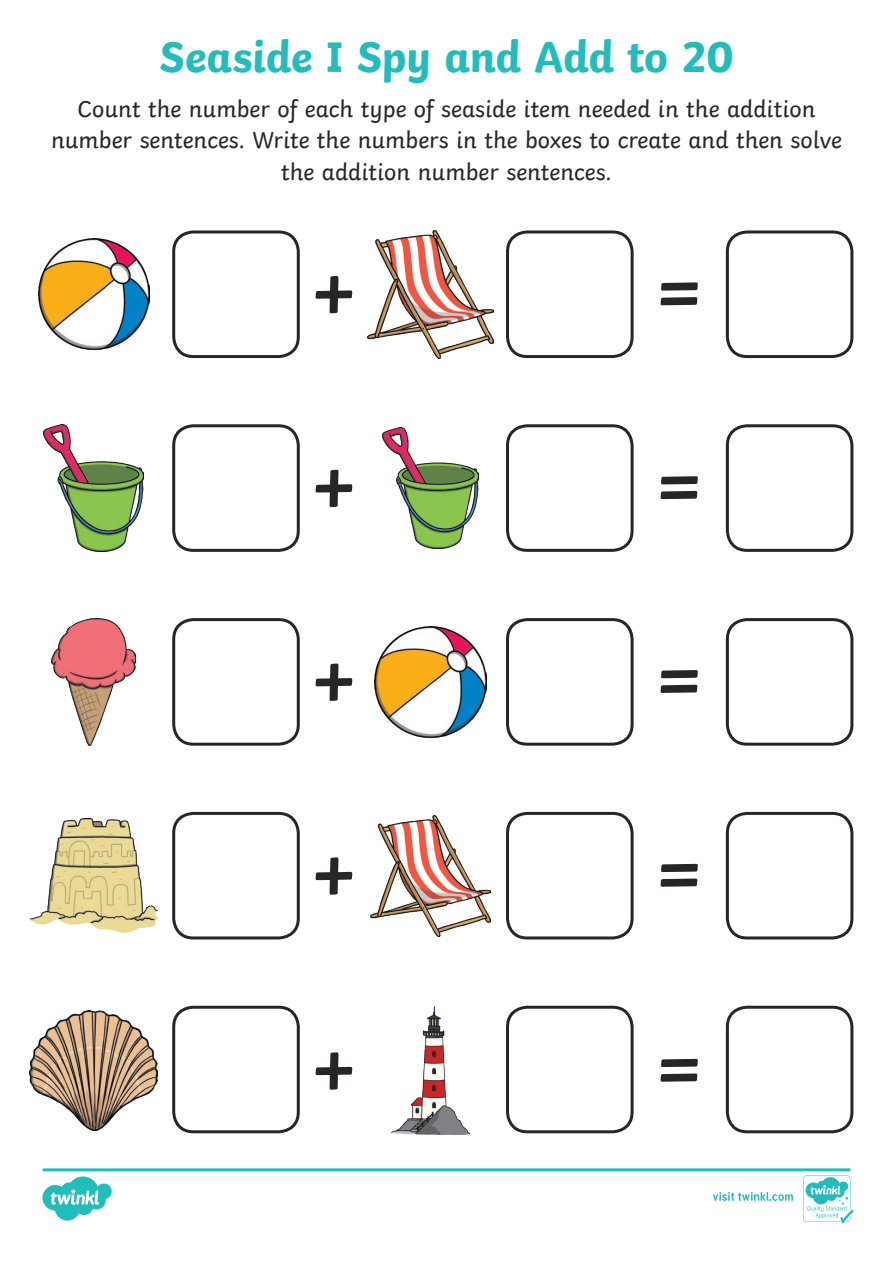
<style>
.page{position:relative;width:893px;height:1263px;background:#fff}
.page>*{position:absolute;margin:0;border:0;box-sizing:border-box;transform-origin:0 0}
.Heading_1{font:600 90px "Twinkl";color:#282526}
.Heading_1-2{font:700 45px "Twinkl";letter-spacing:-.01em;color:#21bdbd}
.KS1_Body_Copy{font:24px/31.5px "Twinkl";color:#282526;text-align:center}
</style>
<div class="page">
<div style="left:726px;top:230px;width:127px;height:128px;border:3px solid #282526;border-radius:20px"></div>
<div style="left:726px;top:424px;width:127px;height:128px;border:3px solid #282526;border-radius:20px"></div>
<div style="left:726px;top:618px;width:127px;height:128px;border:3px solid #282526;border-radius:20px"></div>
<div style="left:726px;top:812px;width:127px;height:127px;border:3px solid #282526;border-radius:20px"></div>
<div style="left:726px;top:1006px;width:127px;height:127px;border:3px solid #282526;border-radius:20px"></div>
<div style="left:172px;top:230px;width:128px;height:128px;border:3px solid #282526;border-radius:20px"></div>
<div style="left:506px;top:230px;width:128px;height:128px;border:3px solid #282526;border-radius:20px"></div>
<div style="left:172px;top:424px;width:128px;height:128px;border:3px solid #282526;border-radius:20px"></div>
<div style="left:506px;top:424px;width:128px;height:128px;border:3px solid #282526;border-radius:20px"></div>
<div style="left:172px;top:812px;width:128px;height:127px;border:3px solid #282526;border-radius:20px"></div>
<div style="left:506px;top:812px;width:128px;height:127px;border:3px solid #282526;border-radius:20px"></div>
<div style="left:172px;top:1006px;width:128px;height:127px;border:3px solid #282526;border-radius:20px"></div>
<div style="left:506px;top:1006px;width:128px;height:127px;border:3px solid #282526;border-radius:20px"></div>
<div style="left:172px;top:618px;width:128px;height:128px;border:3px solid #282526;border-radius:20px"></div>
<div style="left:506px;top:618px;width:128px;height:128px;border:3px solid #282526;border-radius:20px"></div>
<img style="left:38px;top:239px;width:111px;height:111px">
<img style="left:367px;top:230px;width:127px;height:128px">
<img style="left:44px;top:424px;width:99px;height:128px">
<img style="left:383px;top:427px;width:95px;height:122px">
<img style="left:52px;top:618px;width:84px;height:128px">
<img style="left:375px;top:626px;width:111px;height:111px">
<img style="left:30px;top:819px;width:127px;height:114px">
<img style="left:371px;top:815px;width:119px;height:121px">
<img style="left:30px;top:1010px;width:127px;height:121px">
<img style="left:391px;top:1007px;width:79px;height:127px">
<svg style="left:43px;top:1168px;width:810px;height:55px"></svg>
<p class="Heading_1-2" style="left:160px;top:20px;width:575px">Seaside I Spy and Add to 20</p>
<p class="KS1_Body_Copy" style="left:51px;top:91px;width:792px">Count the number of each type of seaside item needed in the addition number sentences. Write the numbers in the boxes to create and then solve the addition number sentences.</p>
<p class="Heading_1" style="left:307px;top:222px;width:55px">+</p>
<p class="Heading_1" style="left:653px;top:222px;width:55px">=</p>
<p class="Heading_1" style="left:307px;top:416px;width:55px">+</p>
<p class="Heading_1" style="left:653px;top:416px;width:55px">=</p>
<p class="Heading_1" style="left:307px;top:610px;width:55px">+</p>
<p class="Heading_1" style="left:307px;top:804px;width:55px">+</p>
<p class="Heading_1" style="left:653px;top:610px;width:55px">=</p>
<p class="Heading_1" style="left:653px;top:804px;width:55px">=</p>
<p class="Heading_1" style="left:307px;top:999px;width:55px">+</p>
<p class="Heading_1" style="left:653px;top:999px;width:55px">=</p>
</div>
